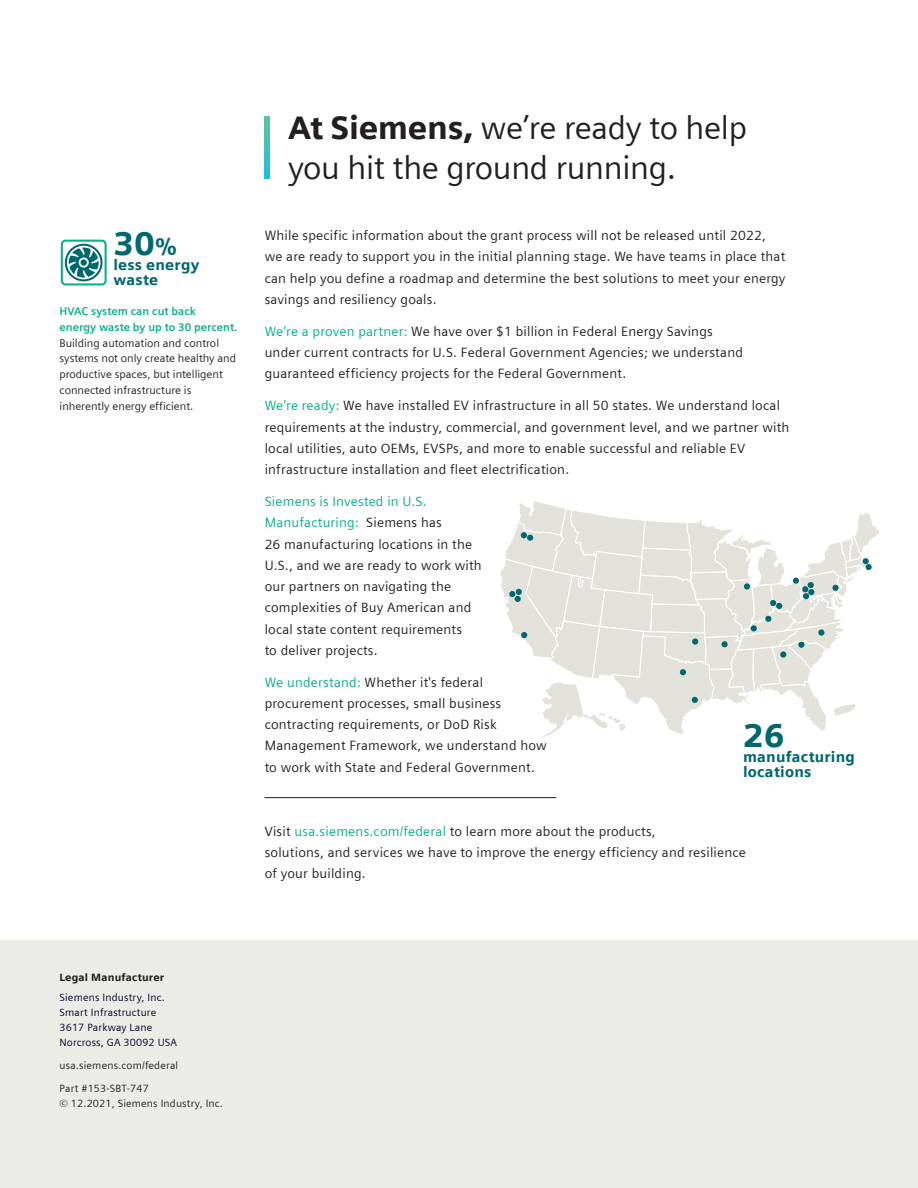
<style>
.page{position:relative;width:918px;height:1188px;background:#fff}
.page>*{position:absolute;margin:0;border:0;box-sizing:border-box;transform-origin:0 0}
._02__Headline_22pt_1{font:900 33px "Siemens Sans";color:#01686f}
._02__Headline_30pt_1{font:32.55px/39.2px "Siemens Sans";letter-spacing:-.01em;color:#231f20}
._03__Copy_11pt_130{font:900 15px/15px "Siemens Sans";letter-spacing:.015em;color:#01686f}
._05__Copy_9pt_5mm{font:13.5px/21.3px "Siemens Sans";letter-spacing:.015em;color:#231f20}
._04__Intro_15pt_7_5m{font:11.25px/15.9px "Siemens Sans";color:#231f20}
._06__Caption_7_5pt_3{font:10.65px "Siemens Sans";letter-spacing:.015em;color:#00022a}
._06__Caption_7_5pt_3-2{font:10.65px "Siemens Sans";letter-spacing:.015em;color:#231f20}
._06__Caption_7_5pt_3-3{font:900 10.65px "Siemens Sans";letter-spacing:.015em;color:#231f20}
.s1{font-size:24px}
.s2{font-weight:700;color:#05b085}
.s3{font-weight:900}
.s4{color:#05b085}
</style>
<div class="page">
<div style="left:0;top:940px;width:918px;height:248px;background:#ecece7"></div>
<svg style="left:265px;top:117px;width:4px;height:61px"></svg>
<svg style="left:61px;top:240px;width:46px;height:45px"></svg>
<hr style="left:265px;top:797px;width:291px;height:1px;background:#231f20">
<svg style="left:500px;top:501px;width:380px;height:237px"></svg>
<div style="left:721px;top:641px;width:7px;height:6px;background:#01686f;border-radius:50%"></div>
<svg style="left:818px;top:629px;width:7px;height:7px"></svg>
<p class="_02__Headline_22pt_1" style="left:113px;top:224px;width:65px">30<span class="s1">%</span></p>
<p class="_03__Copy_11pt_130" style="left:113px;top:257px;width:88px">less energy waste</p>
<p class="_04__Intro_15pt_7_5m" style="left:60px;top:303px;width:179px"><span class="s2">HVAC system can cut back<br>energy waste by up to 30 percent.<br></span>Building automation and control systems not only create healthy and productive spaces, but intelligent connected infrastructure is inherently energy efficient.</p>
<p class="_02__Headline_30pt_1" style="left:288px;top:109px;width:461px"><span class="s3">At Siemens,</span> we’re ready to help you hit the ground running.</p>
<p class="_05__Copy_9pt_5mm" style="left:265px;top:225px;width:522px">While specific information about the grant process will not be released until 2022, we are ready to support you in the initial planning stage. We have teams in place that can help you define a roadmap and determine the best solutions to meet your energy savings and resiliency goals.</p>
<p class="_05__Copy_9pt_5mm" style="left:265px;top:321px;width:480px"><span class="s4">We’re a proven partner:</span> We have over $1 billion in Federal Energy Savings under current contracts for U.S. Federal Government Agencies; we understand guaranteed efficiency projects for the Federal Government.</p>
<p class="_05__Copy_9pt_5mm" style="left:265px;top:395px;width:526px"><span class="s4">We’re ready:</span> We have installed EV infrastructure in all 50 states. We understand local requirements at the industry, commercial, and government level, and we partner with local utilities, auto OEMs, EVSPs, and more to enable successful and reliable EV infrastructure installation and fleet electrification.</p>
<p class="_05__Copy_9pt_5mm" style="left:265px;top:491px;width:219px"><span class="s4">Siemens is Invested in U.S.<br>Manufacturing:</span> Siemens has<br>26 manufacturing locations in the<br>U.S., and we are ready to work with our partners on navigating the complexities of Buy American and local state content requirements<br>to deliver projects.</p>
<p class="_05__Copy_9pt_5mm" style="left:265px;top:671px;width:284px"><span class="s4">We understand:</span> Whether it's federal procurement processes, small business contracting requirements, or DoD Risk Management Framework, we understand how to work with State and Federal Government.</p>
<p class="_02__Headline_22pt_1" style="left:743px;top:716px;width:43px">26</p>
<p class="_03__Copy_11pt_130" style="left:743px;top:750px;width:114px">manufacturing</p>
<p class="_03__Copy_11pt_130" style="left:743px;top:765px;width:70px">locations</p>
<p class="_05__Copy_9pt_5mm" style="left:265px;top:820px;width:483px">Visit <span class="s4">usa.siemens.com/federal</span> to learn more about the products,<br>solutions, and services we have to improve the energy efficiency and resilience of your building.</p>
<p class="_06__Caption_7_5pt_3-3" style="left:60px;top:971px;width:106px">Legal Manufacturer</p>
<p class="_06__Caption_7_5pt_3" style="left:60px;top:991px;width:107px">Siemens Industry, Inc.</p>
<p class="_06__Caption_7_5pt_3" style="left:60px;top:1006px;width:98px">Smart Infrastructure</p>
<p class="_06__Caption_7_5pt_3" style="left:60px;top:1021px;width:94px">3617 Parkway Lane</p>
<p class="_06__Caption_7_5pt_3" style="left:60px;top:1036px;width:119px">Norcross, GA 30092 USA</p>
<p class="_06__Caption_7_5pt_3-2" style="left:60px;top:1059px;width:120px">usa.siemens.com/federal</p>
<p class="_06__Caption_7_5pt_3-2" style="left:60px;top:1082px;width:91px">Part #153-SBT-747</p>
<p class="_06__Caption_7_5pt_3-2" style="left:60px;top:1097px;width:165px">© 12.2021, Siemens Industry, Inc.</p>
</div>
